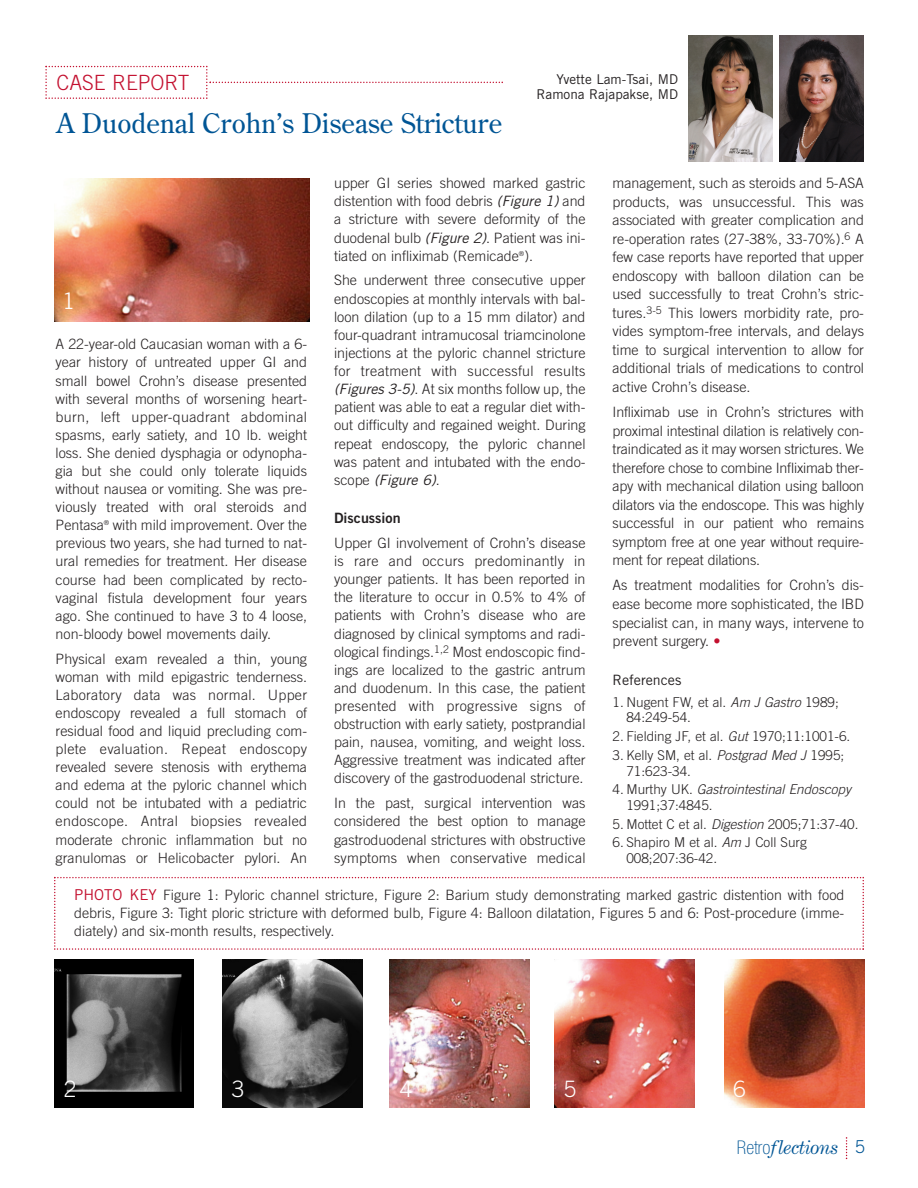
<style>
.page{position:relative;width:918px;height:1188px;background:#fff}
.page>*{position:absolute;margin:0;border:0;box-sizing:border-box;transform-origin:0 0}
.t1{font:27px "Century Old Style";color:#005595}
.t2{font:300 22.65px "Trade Gothic";color:#fff}
.t3{font:300 21px "Trade Gothic";color:#c3102f}
.t4{font:italic 18.9px "Century Expanded";letter-spacing:-.03em;color:#005595}
.t5{font:300 14.25px/18.1px "Trade Gothic";color:#231f20;text-align:justify}
.t6{font:14.25px "Trade Gothic Bold Two";color:#231f20}
.t7{font:14.25px "Trade Gothic";color:#231f20}
.t8{font:300 13.5px/15.5px "Trade Gothic";color:#231f20}
.t9{font:italic 300 13.5px/15.5px "Trade Gothic";color:#231f20}
.t10{font:13.5px/15px "Trade Gothic";color:#231f20;text-align:right}
.s1{font-weight:400;font-style:italic}
.s2{color:#c3102f}
.s3{font-style:italic}
.s4{font-style:normal}
.s5{font-weight:400;font-size:15px;color:#c3102f}
.s6{font-family:"Helvetica Neue";font-weight:100;font-style:normal;font-stretch:condensed}
.s7{font-family:"Trade Gothic";font-weight:300;font-style:normal;font-size:17.85px}
</style>
<div class="page">
<svg style="left:54px;top:877px;width:810px;height:73px"></svg>
<img style="left:54px;top:959px;width:140px;height:148px">
<img style="left:222px;top:959px;width:140px;height:148px">
<img style="left:555px;top:959px;width:140px;height:148px">
<img style="left:389px;top:959px;width:140px;height:148px">
<svg style="left:45px;top:66px;width:458px;height:33px"></svg>
<img style="left:54px;top:179px;width:255px;height:142px">
<img style="left:724px;top:959px;width:140px;height:148px">
<svg style="left:846px;top:1137px;width:1px;height:22px"></svg>
<img style="left:688px;top:35px;width:85px;height:127px">
<img style="left:780px;top:35px;width:84px;height:127px">
<h3 class="t3" style="left:57px;top:75px;width:134px">CASE REPORT</h3>
<h1 class="t1" style="left:57px;top:113px;width:447px">A Duodenal Crohn’s Disease Stricture</h1>
<p class="t10" style="left:537px;top:73px;width:143px">Yvette Lam-Tsai, MD<br>Ramona Rajapakse, MD</p>
<h2 class="t2" style="left:62px;top:293px;width:14px">1</h2>
<p class="t5" style="left:56px;top:336px;width:253px">A 22-year-old Caucasian woman with a 6- year history of untreated upper GI and small bowel Crohn’s disease presented with several months of worsening heart&shy;burn, left upper-quadrant abdominal spasms, early satiety, and 10 lb. weight loss. She denied dysphagia or odynopha&shy;gia but she could only tolerate liquids without nausea or vomiting. She was pre&shy;viously treated with oral steroids and Pentasa<sup>®</sup> with mild improvement. Over the previous two years, she had turned to nat&shy;ural remedies for treatment. Her disease course had been complicated by recto&shy;vaginal fistula development four years ago. She continued to have 3 to 4 loose, non-bloody bowel movements daily.</p>
<p class="t5" style="left:56px;top:651px;width:253px">Physical exam revealed a thin, young woman with mild epigastric tenderness.<br>Laboratory data was normal. Upper endoscopy revealed a full stomach of residual food and liquid precluding com&shy;plete evaluation. Repeat endoscopy revealed severe stenosis with erythema and edema at the pyloric channel which could not be intubated with a pediatric endoscope. Antral biopsies revealed moderate chronic inflammation but no granulomas or Helicobacter pylori. An</p>
<p class="t5" style="left:334px;top:175px;width:253px">upper GI series showed marked gastric distention with food debris <span class="s1">(Figure 1)</span>and a stricture with severe deformity of the duodenal bulb <span class="s1">(Figure 2)</span>. Patient was ini&shy;tiated on infliximab (Remicade<sup>®</sup>).</p>
<p class="t5" style="left:334px;top:273px;width:253px">She underwent three consecutive upper endoscopies at monthly intervals with bal&shy;loon dilation (up to a 15 mm dilator) and four-quadrant intramucosal triamcinolone injections at the pyloric channel stricture for treatment with successful results <span class="s1">(Figures 3-5)</span>. At six months follow up, the patient was able to eat a regular diet with&shy;out difficulty and regained weight. During repeat endoscopy, the pyloric channel was patent and intubated with the endo&shy;s c o p e <span class="s1">(Figure 6)</span>.</p>
<p class="t6" style="left:334px;top:513px;width:68px">Discussion</p>
<p class="t5" style="left:334px;top:535px;width:253px">Upper GI involvement of Crohn’s disease is rare and occurs predominantly in younger patients. It has been reported in the literature to occur in 0.5% to 4% of patients with Crohn’s disease who are diagnosed by clinical symptoms and radi&shy;ological findings.<sup>1,2</sup> Most endoscopic find&shy;ings are localized to the gastric antrum and duodenum. In this case, the patient presented with progressive signs of obstruction with early satiety, postprandial pain, nausea, vomiting, and weight loss.<br>Aggressive treatment was indicated after discovery of the gastroduodenal stricture.</p>
<p class="t5" style="left:334px;top:795px;width:253px">In the past, surgical intervention was considered the best option to manage gastroduodenal strictures with obstructive symptoms when conservative medical</p>
<p class="t5" style="left:613px;top:175px;width:253px">management, such as steroids and 5-ASA products, was unsuccessful. This was associated with greater complication and re-operation rates (27-38%, 33-70%).<sup>6</sup> A few case reports have reported that upper endoscopy with balloon dilation can be used successfully to treat Crohn’s stric&shy;tures.<sup>3-5</sup> This lowers morbidity rate, pro&shy;vides symptom-free intervals, and delays time to surgical intervention to allow for additional trials of medications to control active Crohn’s disease.</p>
<p class="t5" style="left:613px;top:404px;width:253px">Infliximab use in Crohn’s strictures with proximal intestinal dilation is relatively con&shy;traindicated as it may worsen strictures. We therefore chose to combine Infliximab ther&shy;apy with mechanical dilation using balloon dilators via the endoscope. This was highly successful in our patient who remains symptom free at one year without require&shy;ment for repeat dilations.</p>
<p class="t5" style="left:613px;top:577px;width:253px">As treatment modalities for Crohn’s dis&shy;ease become more sophisticated, the IBD specialist can, in many ways, intervene to prevent surgery. <span class="s2">•</span></p>
<p class="t7" style="left:613px;top:674px;width:70px">References</p>
<p class="t8" style="left:626px;top:696px;width:214px;text-indent:-14px">1. Nugent FW, et al. <span class="s3">Am J Gastro</span>1989;<br>84:249-54.</p>
<p class="t8" style="left:613px;top:730px;width:239px">2. Fielding JF, et al. <span class="s3">Gut</span>1970;11:1001-6.</p>
<p class="t8" style="left:626px;top:749px;width:219px;text-indent:-14px">3. Kelly SM, et al. <span class="s3">Postgrad Med J</span>1995;<br>71:623-34.</p>
<p class="t9" style="left:626px;top:783px;width:229px;text-indent:-14px"><span class="s4">4 . M u r t h y U K .</span> Gastrointestinal Endoscopy<br><span class="s4">1991;37:4845.</span></p>
<p class="t8" style="left:613px;top:817px;width:248px">5. Mottet C et al. <span class="s3">Digestion</span>2005;71:37-40.</p>
<p class="t8" style="left:626px;top:836px;width:182px;text-indent:-14px">6. Shapiro M et al. <span class="s3">Am</span>J Coll Surg<br>008;207:36-42.</p>
<p class="t5" style="left:74px;top:888px;width:772px"><span class="s5">PHOTO KEY</span> Figure 1: Pyloric channel stricture, Figure 2: Barium study demonstrating marked gastric distention with food debris, Figure 3: Tight ploric stricture with deformed bulb, Figure 4: Balloon dilatation, Figures 5 and 6: Post-procedure (imme&shy;diately) and six-month results, respectively.</p>
<h2 class="t2" style="left:64px;top:1081px;width:14px">2</h2>
<h2 class="t2" style="left:232px;top:1080px;width:14px">3</h2>
<h2 class="t2" style="left:400px;top:1080px;width:14px">4</h2>
<h2 class="t2" style="left:564px;top:1080px;width:14px">5</h2>
<h2 class="t2" style="left:733px;top:1080px;width:14px">6</h2>
<h3 class="t4" style="left:737px;top:1140px;width:130px"><span class="s6">Retro</span>flections <span class="s7">5</span></h3>
</div>
